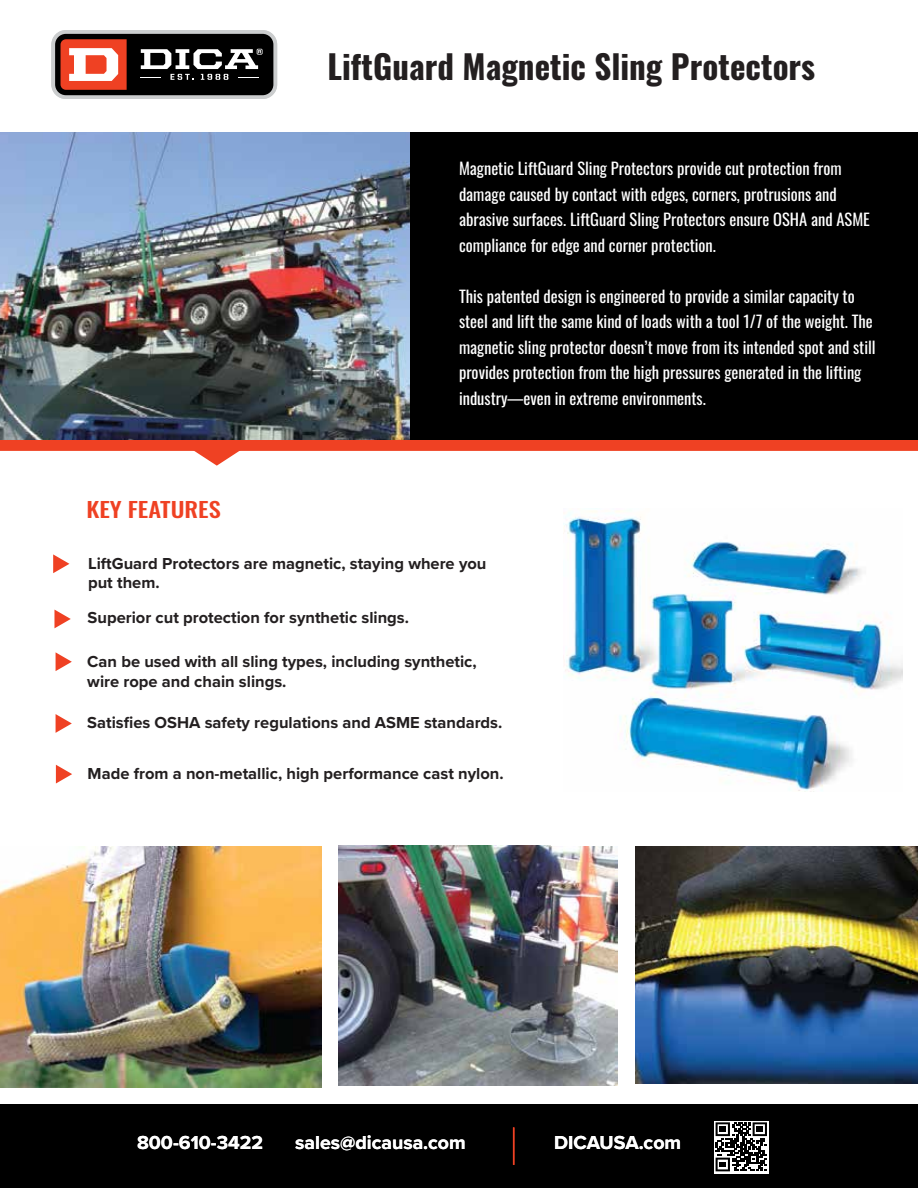
<style>
.page{position:relative;width:918px;height:1188px;background:#fff}
.page>*{position:absolute;margin:0;border:0;box-sizing:border-box;transform-origin:0 0}
.t1{font:700 33px "Oswald";color:#231f20}
.t2{font:500 21px "Oswald";color:#ef4123;scale:1.16 1}
.t3{font:700 19.5px "Proxima Nova";color:#fff}
.t4{font:16.5px/25.5px "Oswald";color:#fff}
.t5{font:700 16.5px/19.8px "Proxima Nova";color:#231f20}
</style>
<div class="page">
<img style="left:635px;top:846px;width:283px;height:238px">
<img style="left:338px;top:846px;width:279px;height:240px">
<img style="left:0;top:846px;width:321px;height:241px">
<svg style="left:0;top:440px;width:918px;height:11px;background:#ef4224"></svg>
<div style="left:0;top:1104px;width:918px;height:84px;background:#000"></div>
<svg style="left:51px;top:30px;width:226px;height:69px;background:#c1c3c4"></svg>
<div style="left:55px;top:34px;width:218px;height:61px;background:#000;border-radius:11px"></div>
<svg style="left:61px;top:39px;width:66px;height:51px;background:#f07d69"></svg>
<svg style="left:141px;top:49px;width:122px;height:31px"></svg>
<hr style="left:513px;top:1127px;width:1px;height:38px;background:#ef4123">
<svg style="left:714px;top:1121px;width:55px;height:52px"></svg>
<svg style="left:716px;top:1122px;width:51px;height:49px"></svg>
<div style="left:409px;top:132px;width:509px;height:308px;background:#000"></div>
<svg style="left:54px;top:610px;width:17px;height:18px"></svg>
<svg style="left:56px;top:652px;width:16px;height:19px"></svg>
<svg style="left:56px;top:714px;width:16px;height:19px"></svg>
<svg style="left:53px;top:554px;width:16px;height:19px"></svg>
<img style="left:564px;top:508px;width:338px;height:284px">
<svg style="left:193px;top:450px;width:48px;height:16px"></svg>
<svg style="left:56px;top:765px;width:16px;height:19px"></svg>
<img style="left:0;top:132px;width:409px;height:308px">
<h1 class="t1" style="left:328px;top:50px;width:489px">LiftGuard Magnetic Sling Protectors</h1>
<p class="t2" style="left:86px;top:499px;width:117px">KEY FEATURES</p>
<p class="t4" style="left:459px;top:154px;width:412px">Magnetic LiftGuard Sling Protectors provide cut protection from damage caused by contact with edges, corners, protrusions and abrasive surfaces. LiftGuard Sling Protectors ensure OSHA and ASME compliance for edge and corner protection.</p>
<p class="t4" style="left:459px;top:282px;width:418px">This patented design is engineered to provide a similar capacity to steel and lift the same kind of loads with a tool 1/7 of the weight. The magnetic sling protector doesn’t move from its intended spot and still provides protection from the high pressures generated in the lifting industry—even in extreme environments.</p>
<p class="t5" style="left:88px;top:553px;width:400px">LiftGuard Protectors are magnetic, staying where you put them.</p>
<p class="t5" style="left:88px;top:607px;width:323px">Superior cut protection for synthetic slings.</p>
<p class="t5" style="left:87px;top:651px;width:391px">Can be used with all sling types, including synthetic, wire rope and chain slings.</p>
<p class="t5" style="left:87px;top:712px;width:417px">Satisfies OSHA safety regulations and ASME standards.</p>
<p class="t5" style="left:88px;top:763px;width:417px">Made from a non-metallic, high performance cast nylon.</p>
<p class="t3" style="left:137px;top:1128px;width:128px">800-610-3422</p>
<p class="t3" style="left:295px;top:1128px;width:172px">sales@dicausa.com</p>
<p class="t3" style="left:554px;top:1128px;width:128px">DICAUSA.com</p>
</div>
